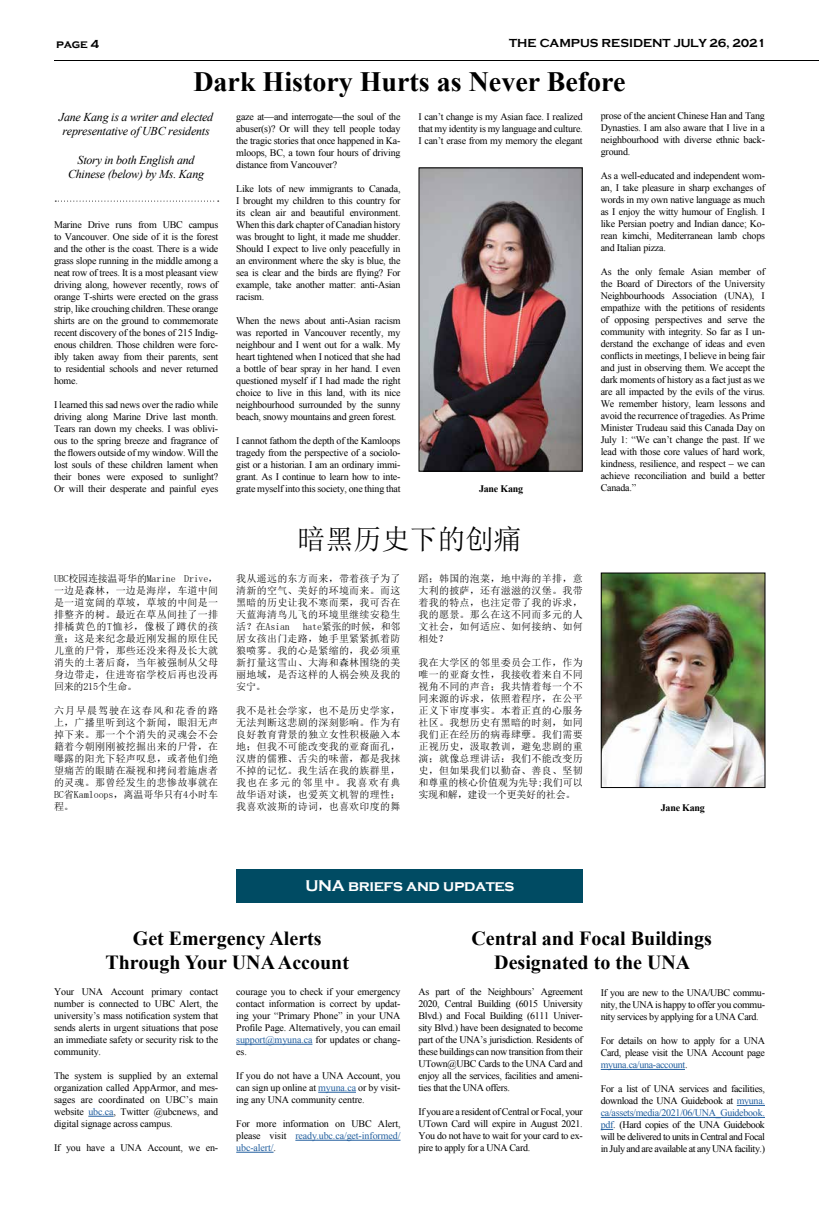
<style>
.page{position:relative;width:819px;height:1224px;background:#fff}
.page>*{position:absolute;margin:0;border:0;box-sizing:border-box;transform-origin:0 0}
.t1{font:700 28px "Times New Roman";color:#000}
.t2{font:28px "Sim Sun";color:#000}
.t3{font:700 20px/24px "Times New Roman";color:#000;text-align:center}
.t4{font:700 16px "Copperplate Gothic";letter-spacing:-.02em;color:#fff}
.t5{font:italic 12px/14.4px "Times New Roman";letter-spacing:-.02em;color:#000}
.t6{font:700 12px "Copperplate Gothic";color:#000}
.t7{font:10px/12px "Times New Roman";letter-spacing:-.02em;color:#000;text-align:justify}
.t8{font:10px/12px "Sim Sun";letter-spacing:.03em;color:#000;text-align:justify}
.t9{font:700 10px "Times New Roman";letter-spacing:-.02em;color:#000}
.s1{color:#215e9e}
</style>
<div class="page">
<hr style="left:54px;top:60px;width:765px;height:1px;background:#000">
<img style="left:420px;top:169px;width:161px;height:301px">
<div style="left:418px;top:167px;width:165px;height:305px;border:1px solid #000"></div>
<svg style="left:55px;top:201px;width:164px;height:1px"></svg>
<img style="left:603px;top:575px;width:161px;height:211px">
<div style="left:601px;top:573px;width:165px;height:215px;border:1px solid #000"></div>
<svg style="left:88px;top:1116px;width:26px;height:1px"></svg>
<hr style="left:236px;top:1044px;width:76px;height:1px;background:#215e9e">
<hr style="left:318px;top:1092px;width:38px;height:1px;background:#215e9e">
<hr style="left:295px;top:1140px;width:106px;height:1px;background:#215e9e">
<hr style="left:236px;top:1152px;width:38px;height:1px;background:#215e9e">
<hr style="left:601px;top:1069px;width:84px;height:1px;background:#215e9e">
<svg style="left:737px;top:1105px;width:28px;height:1px"></svg>
<hr style="left:601px;top:1117px;width:164px;height:1px;background:#215e9e">
<svg style="left:601px;top:1129px;width:12px;height:1px"></svg>
<div style="left:236px;top:869px;width:347px;height:34px;background:#004b63"></div>
<p class="t6" style="left:56px;top:38px;width:44px">page 4</p>
<p class="t6" style="left:509px;top:37px;width:258px">THE CAMPUS RESIDENT JULY 26, 2021</p>
<h1 class="t1" style="left:193px;top:62px;width:434px">Dark History Hurts as Never Before</h1>
<p class="t5" style="left:59px;top:109px;width:156px">Jane Kang is a writer and elected representative of UBC residents</p>
<p class="t5" style="left:68px;top:152px;width:138px;text-align:center">Story in both English and<br>Chinese (below) by Ms. Kang</p>
<p class="t7" style="left:54px;top:218px;width:166px">Marine Drive runs from UBC campus to Vancouver. One side of it is the forest and the other is the coast. There is a wide grass slope running in the middle among a neat row of trees. It is a most pleasant view driving along, however recently, rows of orange T-shirts were erected on the grass strip, like crouching children. These orange shirts are on the ground to commemorate recent discovery of the bones of 215 Indig&shy;enous children. Those children were forc&shy;ibly taken away from their parents, sent to residential schools and never returned home.</p>
<p class="t7" style="left:54px;top:398px;width:166px">I learned this sad news over the radio while driving along Marine Drive last month.<br>Tears ran down my cheeks. I was oblivi&shy;ous to the spring breeze and fragrance of the flowers outside of my window. Will the lost souls of these children lament when their bones were exposed to sunlight?<br>Or will their desperate and painful eyes</p>
<p class="t8" style="left:54px;top:573px;width:166px">UBC校园连接温哥华的Marine Drive，一边是森林，一边是海岸，车道中间是一道宽阔的草坡，草坡的中间是一排整齐的树。最近在草丛间挂了一排排橘黄色的T恤衫，像极了蹲伏的孩童；这是来纪念最近刚发掘的原住民儿童的尸骨，那些还没来得及长大就消失的土著后裔，当年被强制从父母身边带走，住进寄宿学校后再也没再回来的215个生命。</p>
<p class="t8" style="left:54px;top:705px;width:166px">六月早晨驾驶在这春风和花香的路上，广播里听到这个新闻，眼泪无声掉下来。那一个个消失的灵魂会不会籍着今朝刚刚被挖掘出来的尸骨，在曝露的阳光下轻声叹息，或者他们绝望痛苦的眼睛在凝视和拷问着施虐者的灵魂。那曾经发生的悲惨故事就在BC省Kamloops，离温哥华只有4小时车程。</p>
<p class="t7" style="left:236px;top:110px;width:166px">gaze at—and interrogate—the soul of the abuser(s)? Or will they tell people today the tragic stories that once happened in Ka&shy;mloops, BC, a town four hours of driving distance from Vancouver?</p>
<p class="t7" style="left:236px;top:182px;width:166px">Like lots of new immigrants to Canada, I brought my children to this country for its clean air and beautiful environment.<br>When this dark chapter of Canadian history was brought to light, it made me shudder.<br>Should I expect to live only peacefully in an environment where the sky is blue, the sea is clear and the birds are flying? For example, take another matter: anti-Asian racism.</p>
<p class="t7" style="left:236px;top:314px;width:166px">When the news about anti-Asian racism was reported in Vancouver recently, my neighbour and I went out for a walk. My heart tightened when I noticed that she had a bottle of bear spray in her hand. I even questioned myself if I had made the right choice to live in this land, with its nice neighbourhood surrounded by the sunny beach, snowy mountains and green forest.</p>
<p class="t7" style="left:236px;top:434px;width:166px">I cannot fathom the depth of the Kamloops tragedy from the perspective of a sociolo&shy;gist or a historian. I am an ordinary immi&shy;grant. As I continue to learn how to inte&shy;grate myself into this society, one thing that</p>
<p class="t7" style="left:418px;top:110px;width:166px">I can’t change is my Asian face. I realized that my identity is my language and culture.<br>I can’t erase from my memory the elegant</p>
<p class="t9" style="left:479px;top:481px;width:46px">Jane Kang</p>
<h1 class="t2" style="left:298px;top:525px;width:225px">暗黑历史下的创痛</h1>
<p class="t8" style="left:236px;top:573px;width:166px">我从遥远的东方而来，带着孩子为了清新的空气、美好的环境而来。而这黑暗的历史让我不寒而栗，我可否在天蓝海清鸟儿飞的环境里继续安稳生活？在Asian</p>
<p class="t8" style="left:236px;top:621px;width:166px;text-indent:66px">hate紧张的时候，和邻居女孩出门走路，她手里紧紧抓着防狼喷雾。我的心是紧缩的，我必须重新打量这雪山、大海和森林围绕的美丽地域，是否这样的人祸会殃及我的安宁。</p>
<p class="t8" style="left:236px;top:705px;width:166px">我不是社会学家，也不是历史学家，无法判断这悲剧的深刻影响。作为有良好教育背景的独立女性积极融入本地；但我不可能改变我的亚裔面孔，汉唐的儒雅、舌尖的味蕾，都是我抹不掉的记忆。我生活在我的族群里，我也在多元的邻里中。我喜欢有典故华语对谈，也爱英文机智的理性；我喜欢波斯的诗词，也喜欢印度的舞</p>
<p class="t8" style="left:418px;top:572px;width:166px">蹈；韩国的泡菜，地中海的羊排，意大利的披萨，还有滋滋的汉堡。我带着我的特点，也注定带了我的诉求，我的愿景。那么在这不同而多元的人文社会，如何适应、如何接纳、如何相处？</p>
<p class="t8" style="left:418px;top:656px;width:166px">我在大学区的邻里委员会工作，作为唯一的亚裔女性，我接收着来自不同视角不同的声音；我共情着每一个不同来源的诉求，依照着程序，在公平正义下审度事实。本着正直的心服务社区。我想历史有黑暗的时刻，如同我们正在经历的病毒肆孽。我们需要正视历史，汲取教训，避免悲剧的重演；就像总理讲话：我们不能改变历史，但如果我们以勤奋、善良、坚韧和尊重的核心价值观为先导;我们可以实现和解，建设一个更美好的社会。</p>
<p class="t7" style="left:601px;top:110px;width:166px">prose of the ancient Chinese Han and Tang Dynasties. I am also aware that I live in a neighbourhood with diverse ethnic back&shy;ground.</p>
<p class="t7" style="left:601px;top:170px;width:166px">As a well-educated and independent wom&shy;an, I take pleasure in sharp exchanges of words in my own native language as much as I enjoy the witty humour of English. I like Persian poetry and Indian dance; Ko&shy;rean kimchi, Mediterranean lamb chops and Italian pizza.</p>
<p class="t7" style="left:601px;top:266px;width:166px">As the only female Asian member of the Board of Directors of the University Neighbourhoods Association (UNA), I empathize with the petitions of residents of opposing perspectives and serve the community with integrity. So far as I un&shy;derstand the exchange of ideas and even conflicts in meetings, I believe in being fair and just in observing them. We accept the dark moments of history as a fact just as we are all impacted by the evils of the virus.<br>We remember history, learn lessons and avoid the recurrence of tragedies. As Prime Minister Trudeau said this Canada Day on July 1: “We can’t change the past. If we lead with those core values of hard work, kindness, resilience, and respect – we can achieve reconciliation and build a better Canada.”</p>
<p class="t9" style="left:661px;top:801px;width:46px">Jane Kang</p>
<h3 class="t4" style="left:305px;top:877px;width:210px">UNA briefs and updates</h3>
<h2 class="t3" style="left:105px;top:926px;width:245px">Get Emergency Alerts<br>Through Your UNA Account</h2>
<p class="t7" style="left:54px;top:986px;width:166px">Your UNA Account primary contact number is connected to UBC Alert, the university’s mass notification system that sends alerts in urgent situations that pose an immediate safety or security risk to the community.</p>
<p class="t7" style="left:54px;top:1070px;width:166px">The system is supplied by an external organization called AppArmor, and mes&shy;sages are coordinated on UBC’s main website <span class="s1">ubc.ca</span>, Twitter @ubcnews, and digital signage across campus.</p>
<p class="t7" style="left:54px;top:1142px;width:166px">If you have a UNA Account, we en-</p>
<p class="t7" style="left:236px;top:986px;width:166px">courage you to check if your emergency contact information is correct by updat&shy;ing your “Primary Phone” in your UNA Profile Page. Alternatively, you can email <span class="s1">support@myuna.ca</span> for updates or chang&shy;es.</p>
<p class="t7" style="left:236px;top:1070px;width:166px">If you do not have a UNA Account, you can sign up online at <span class="s1">myuna.ca</span> or by visit&shy;ing any UNA community centre.</p>
<p class="t7" style="left:236px;top:1118px;width:166px">For more information on UBC Alert, please visit <span class="s1">ready.ubc.ca/get-informed/ ubc-alert/</span>.</p>
<h2 class="t3" style="left:471px;top:926px;width:242px">Central and Focal Buildings<br>Designated to the UNA</h2>
<p class="t7" style="left:418px;top:986px;width:166px">As part of the Neighbours’ Agreement 2020, Central Building (6015 University Blvd.) and Focal Building (6111 Univer&shy;sity Blvd.) have been designated to become part of the UNA’s jurisdiction. Residents of these buildings can now transition from their UTown@UBC Cards to the UNA Card and enjoy all the services, facilities and ameni&shy;ties that the UNA offers.</p>
<p class="t7" style="left:418px;top:1106px;width:166px">If you are a resident of Central or Focal, your UTown Card will expire in August 2021.<br>You do not have to wait for your card to ex&shy;pire to apply for a UNA Card.</p>
<p class="t7" style="left:601px;top:987px;width:166px">If you are new to the UNA/UBC commu&shy;nity, the UNA is happy to offer you commu&shy;nity services by applying for a UNA Card.</p>
<p class="t7" style="left:601px;top:1035px;width:166px">For details on how to apply for a UNA Card, please visit the UNA Account page <span class="s1">myuna.ca/una-account</span>.</p>
<p class="t7" style="left:601px;top:1083px;width:166px">For a list of UNA services and facilities, download the UNA Guidebook at <span class="s1">myuna. ca/assets/media/2021/06/UNA_Guidebook. pdf</span>. (Hard copies of the UNA Guidebook will be delivered to units in Central and Focal in July and are available at any UNA facility.)</p>
</div>
